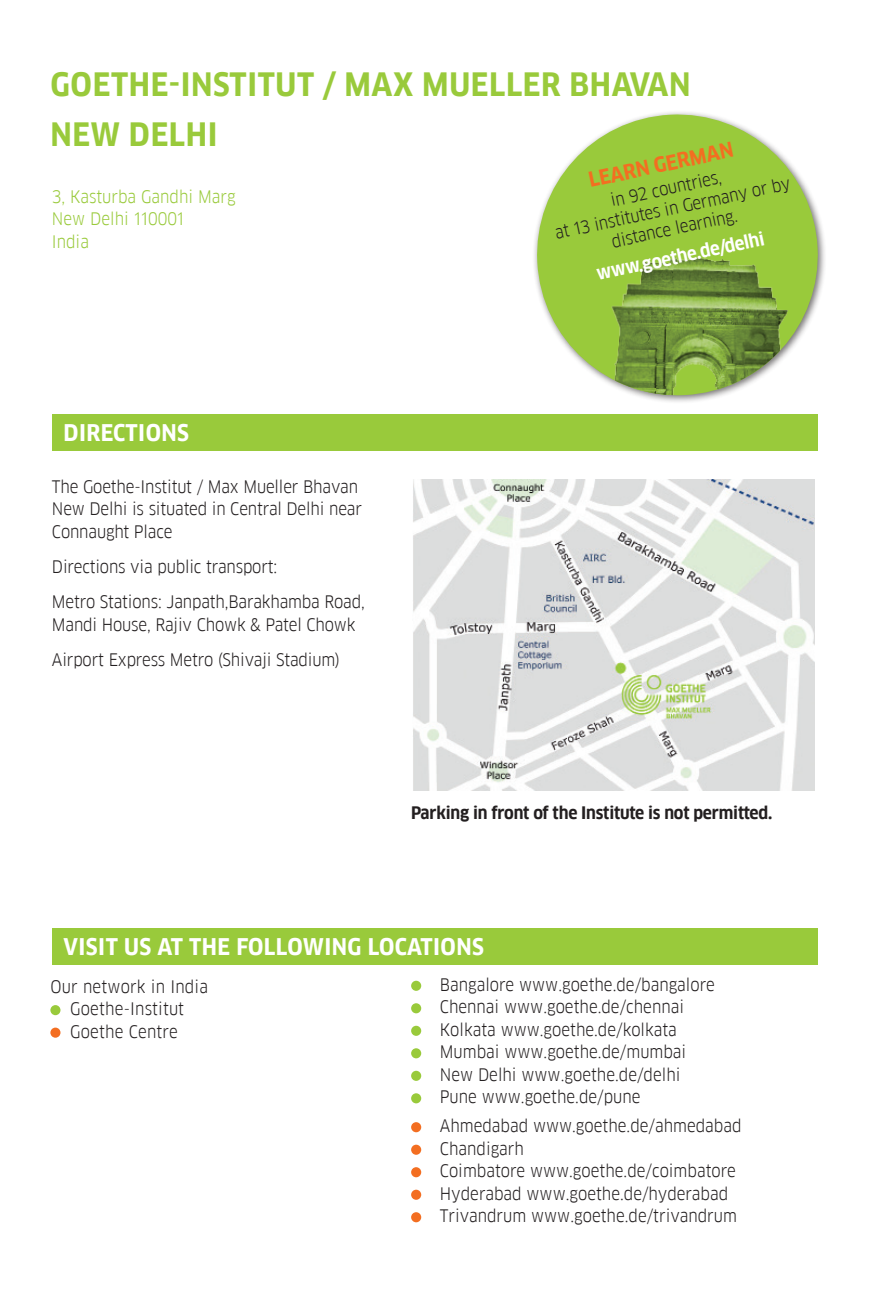
<style>
.page{position:relative;width:893px;height:1308px;background:#fff}
.page>*{position:absolute;margin:0;border:0;box-sizing:border-box;transform-origin:0 0}
.t1{font:700 31.5px "Goethe FF Clan";letter-spacing:.02em;color:#99ca3b}
.t2{font:700 22.5px "Goethe FF Clan";letter-spacing:.02em;color:#fff}
.t3{font:700 20.25px "Goethe FF Clan";color:#f36e21}
.t4{font:700 18px "Goethe FF Clan";color:#fff}
.t5{font:16.88px/22.5px "Goethe FF Clan";color:#231f20}
.t6{font:700 16.88px "Goethe FF Clan";letter-spacing:-.01em;color:#231f20}
.t7{font:16.88px "Goethe FF Clan";color:#99ca3b}
</style>
<div class="page">
<div style="left:532px;top:110px;width:294px;height:294px;background:#231f20;opacity:.63"></div>
<svg style="left:533px;top:111px;width:289px;height:288px;fill:#99ca3b"></svg>
<img style="left:592px;top:249px;width:211px;height:148px">
<div style="left:52px;top:414px;width:765px;height:36px;background:#99ca3b"></div>
<div style="left:411px;top:980px;width:10px;height:10px;background:#99ca3b;border-radius:50%"></div>
<div style="left:411px;top:1003px;width:10px;height:10px;background:#99ca3b;border-radius:50%"></div>
<div style="left:411px;top:1025px;width:10px;height:10px;background:#99ca3b;border-radius:50%"></div>
<div style="left:411px;top:1048px;width:10px;height:10px;background:#99ca3b;border-radius:50%"></div>
<div style="left:411px;top:1070px;width:10px;height:10px;background:#99ca3b;border-radius:50%"></div>
<div style="left:411px;top:1093px;width:10px;height:10px;background:#99ca3b;border-radius:50%"></div>
<div style="left:411px;top:1122px;width:10px;height:10px;background:#f36e21;border-radius:50%"></div>
<div style="left:411px;top:1144px;width:10px;height:10px;background:#f36e21;border-radius:50%"></div>
<div style="left:411px;top:1167px;width:10px;height:10px;background:#f36e21;border-radius:50%"></div>
<div style="left:411px;top:1189px;width:10px;height:10px;background:#f36e21;border-radius:50%"></div>
<div style="left:411px;top:1212px;width:10px;height:10px;background:#f36e21;border-radius:50%"></div>
<div style="left:52px;top:928px;width:765px;height:36px;background:#99ca3b"></div>
<div style="left:50px;top:1005px;width:10px;height:10px;background:#99ca3b;border-radius:50%"></div>
<div style="left:50px;top:1027px;width:10px;height:10px;background:#f36e21;border-radius:50%"></div>
<img style="left:413px;top:480px;width:401px;height:310px">
<p class="t1" style="left:51px;top:66px;width:641px">GOETHE-INSTITUT / MAX MUELLER BHAVAN</p>
<p class="t1" style="left:51px;top:116px;width:168px">NEW DELHI</p>
<p class="t3" style="left:587px;top:168px;width:149px;rotate:-12deg">LEARN GERMAN</p>
<p class="t5" style="left:549px;top:203px;width:242px;line-height:20.2px;text-align:center;rotate:-12deg">in 92 countries,<br>at 13 institutes in Germany or by distance learning.</p>
<p class="t7" style="left:52px;top:186px;width:185px">3, Kasturba Gandhi Marg</p>
<p class="t7" style="left:52px;top:209px;width:134px">New Delhi 110001</p>
<p class="t7" style="left:52px;top:231px;width:39px">India</p>
<p class="t4" style="left:595px;top:264px;width:173px;rotate:-12deg">www.goethe.de/delhi</p>
<p class="t2" style="left:64px;top:419px;width:127px">DIRECTIONS</p>
<p class="t5" style="left:52px;top:475px;width:312px">The Goethe-Institut / Max Mueller Bhavan<br>New Delhi is situated in Central Delhi near<br>Connaught Place</p>
<p class="t5" style="left:52px;top:555px;width:227px">Directions via public transport:</p>
<p class="t5" style="left:52px;top:591px;width:314px">Metro Stations: Janpath,Barakhamba Road,<br>Mandi House, Rajiv Chowk &amp; Patel Chowk</p>
<p class="t5" style="left:52px;top:648px;width:290px">Airport Express Metro (Shivaji Stadium)</p>
<p class="t6" style="left:411px;top:802px;width:363px">Parking in front of the Institute is not permitted.</p>
<p class="t2" style="left:64px;top:934px;width:422px">VISIT US AT THE FOLLOWING LOCATIONS</p>
<p class="t5" style="left:50px;top:975px;width:159px">Our network in India</p>
<p class="t5" style="left:70px;top:997px;width:115px">Goethe-Institut</p>
<p class="t5" style="left:70px;top:1020px;width:109px">Goethe Centre</p>
<p class="t5" style="left:440px;top:973px;width:276px">Bangalore www.goethe.de/bangalore</p>
<p class="t5" style="left:440px;top:995px;width:246px">Chennai www.goethe.de/chennai</p>
<p class="t5" style="left:440px;top:1018px;width:239px">Kolkata www.goethe.de/kolkata</p>
<p class="t5" style="left:440px;top:1040px;width:248px">Mumbai www.goethe.de/mumbai</p>
<p class="t5" style="left:440px;top:1063px;width:242px">New Delhi www.goethe.de/delhi</p>
<p class="t5" style="left:440px;top:1085px;width:202px">Pune www.goethe.de/pune</p>
<p class="t5" style="left:440px;top:1114px;width:303px">Ahmedabad www.goethe.de/ahmedabad</p>
<p class="t5" style="left:440px;top:1137px;width:86px">Chandigarh</p>
<p class="t5" style="left:440px;top:1159px;width:297px">Coimbatore www.goethe.de/coimbatore</p>
<p class="t5" style="left:440px;top:1182px;width:290px">Hyderabad www.goethe.de/hyderabad</p>
<p class="t5" style="left:440px;top:1204px;width:299px">Trivandrum www.goethe.de/trivandrum</p>
</div>
